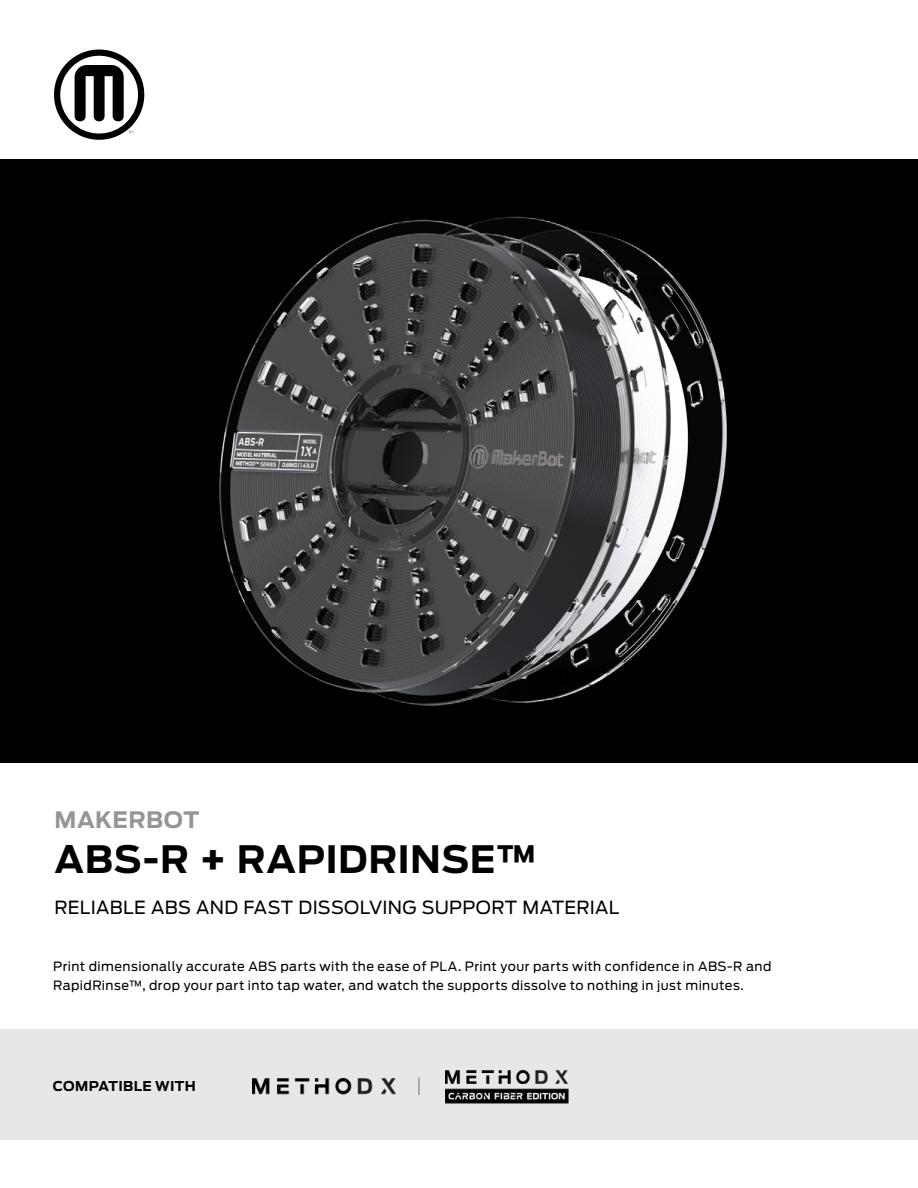
<style>
.page{position:relative;width:918px;height:1188px;background:#fff}
.page>*{position:absolute;margin:0;border:0;box-sizing:border-box;transform-origin:0 0}
.t1{font:700 37.5px "Antenna";letter-spacing:.01em;color:#000}
.t2{font:700 22.5px "Antenna";letter-spacing:.02em;color:#939598}
.t3{font:18px "Antenna";letter-spacing:.015em;color:#000}
.t4{font:700 13.5px "Antenna";letter-spacing:.02em;color:#000}
.t5{font:12.75px/19.5px "Antenna";letter-spacing:.035em;color:#000}
</style>
<div class="page">
<img style="left:1px;top:159px;width:917px;height:603px">
<svg style="left:54px;top:50px;width:90px;height:90px"></svg>
<div style="left:0;top:1030px;width:918px;height:110px;background:#e6e7e8"></div>
<img style="left:253px;top:1078px;width:142px;height:16px">
<img style="left:446px;top:1070px;width:122px;height:14px">
<img style="left:445px;top:1089px;width:123px;height:14px">
<svg style="left:418px;top:1077px;width:2px;height:18px"></svg>
<h2 class="t2" style="left:55px;top:807px;width:146px">MAKERBOT</h2>
<h1 class="t1" style="left:55px;top:837px;width:484px">ABS-R + RAPIDRINSE™</h1>
<h3 class="t3" style="left:55px;top:896px;width:566px">RELIABLE ABS AND FAST DISSOLVING SUPPORT MATERIAL</h3>
<p class="t5" style="left:53px;top:957px;width:720px">Print dimensionally accurate ABS parts with the ease of PLA. Print your parts with confidence in ABS-R and<br>RapidRinse™, drop your part into tap water, and watch the supports dissolve to nothing in just minutes.</p>
<p class="t4" style="left:53px;top:1078px;width:144px">COMPATIBLE WITH</p>
</div>
